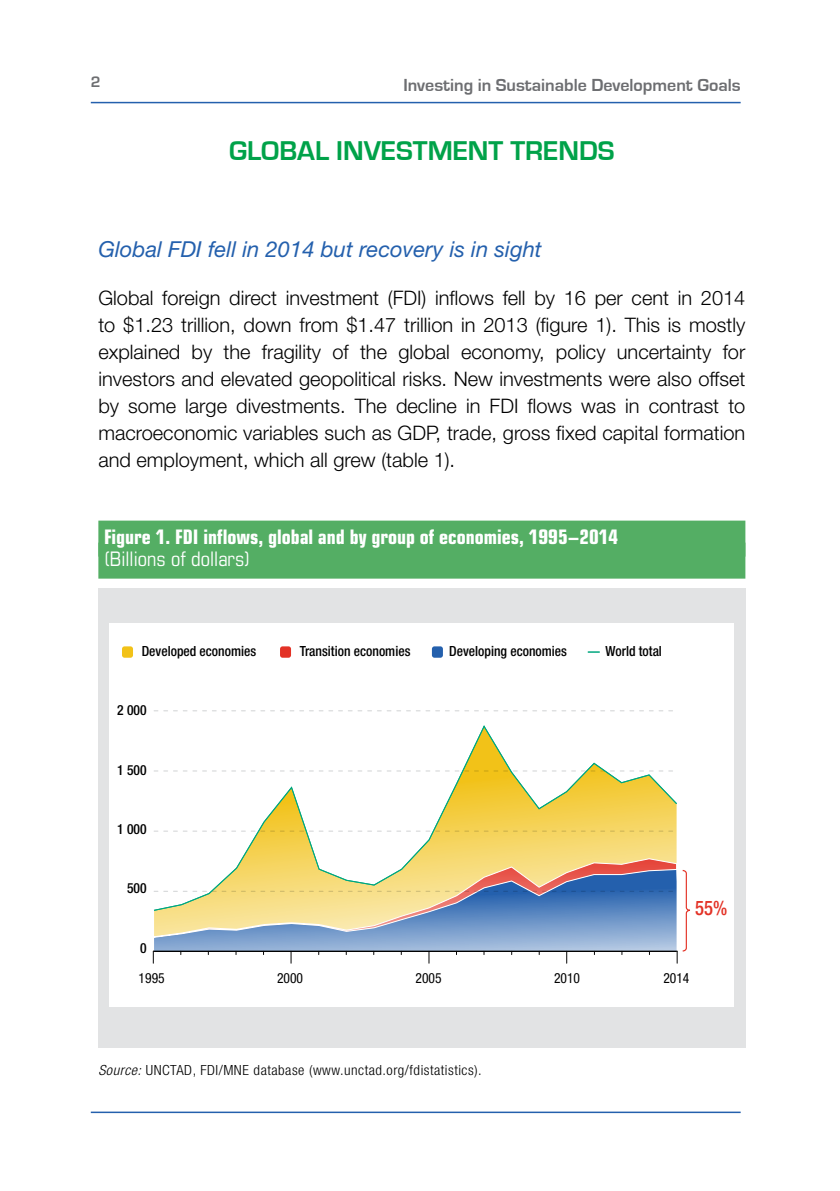
<style>
.page{position:relative;width:840px;height:1191px;background:#fff}
.page>*{position:absolute;margin:0;border:0;box-sizing:border-box;transform-origin:0 0}
.t1{font:700 28px "Eurostile";color:#00a249}
.t2{font:italic 22px "Helvetica Neue LT Std";color:#2460ad}
.t3{font:500 condensed 20.2px "Helvetica Neue LT Std";color:#e33226;scale:.93 1}
.t4{font:300 20px/27px "Helvetica Neue LT Std";color:#000;text-align:justify}
.t5{font:700 condensed 20px "Eurostile LT Std";color:#fff}
.t6{font:condensed 20px "Eurostile LT Std";color:#fff}
.t7{font:700 18px "Eurostile";color:#6d6e71}
.t8{font:500 condensed 14px "Helvetica Neue LT Std";color:#000}
.t9{font:300 condensed 14px "Helvetica Neue LT Std";letter-spacing:.035em;color:#000;scale:1.05 1}
.t10{font:condensed 14px "Helvetica Neue LT Std";color:#000}
.t11{font:600 14px "Eurostile LT Std";color:#6d6e71}
.s1{font-style:italic}
</style>
<div class="page">
<hr style="left:91px;top:102px;width:649px;height:1px;background:#2460ad">
<hr style="left:91px;top:1111px;width:649px;height:2px;background:#2460ad">
<div style="left:98px;top:520px;width:647px;height:36px;background:#54ae64"></div>
<div style="left:98px;top:542px;width:647px;height:36px;background:#54ae64"></div>
<div style="left:98px;top:588px;width:647px;height:459px;background:#e2e3e4"></div>
<div style="left:110px;top:623px;width:623px;height:384px;background:#fff"></div>
<svg style="left:154px;top:710px;width:519px;height:1px"></svg>
<svg style="left:153px;top:870px;width:537px;height:93px"></svg>
<div style="left:122px;top:646px;width:11px;height:11px;background:#f2c218;border-radius:3px"></div>
<div style="left:280px;top:646px;width:11px;height:11px;background:#e33226;border-radius:3px"></div>
<div style="left:431px;top:646px;width:11px;height:11px;background:#2460ad;border-radius:3px"></div>
<svg style="left:588px;top:651px;width:11px;height:2px"></svg>
<svg style="left:153px;top:725px;width:524px;height:186px"></svg>
<p class="t11" style="left:91px;top:73px;width:11px">2</p>
<p class="t7" style="left:403px;top:76px;width:338px">Investing in Sustainable Development Goals</p>
<h1 class="t1" style="left:229px;top:136px;width:387px">GLOBAL INVESTMENT TRENDS</h1>
<p class="t2" style="left:98px;top:235px;width:445px">Global FDI fell in 2014 but recovery is in sight</p>
<p class="t4" style="left:98px;top:284px;width:648px">Global foreign direct investment (FDI) inflows fell by 16 per cent in 2014 to $1.23 trillion, down from $1.47 trillion in 2013 (figure 1). This is mostly explained by the fragility of the global economy, policy uncertainty for investors and elevated geopolitical risks. New investments were also offset by some large divestments. The decline in FDI flows was in contrast to macroeconomic variables such as GDP, trade, gross fixed capital formation and employment, which all grew (table 1).</p>
<p class="t5" style="left:104px;top:524px;width:515px">Figure 1. FDI inflows, global and by group of economies, 1995−2014</p>
<p class="t6" style="left:104px;top:547px;width:147px">(Billions of dollars)</p>
<p class="t8" style="left:142px;top:643px;width:116px">Developed economies</p>
<p class="t8" style="left:299px;top:643px;width:112px">Transition economies</p>
<p class="t8" style="left:449px;top:643px;width:119px">Developing economies</p>
<p class="t8" style="left:605px;top:643px;width:58px">World total</p>
<p class="t8" style="left:117px;top:702px;width:31px">2 000</p>
<p class="t8" style="left:117px;top:761px;width:31px">1 500</p>
<p class="t8" style="left:117px;top:820px;width:31px">1 000</p>
<p class="t8" style="left:127px;top:880px;width:21px">500</p>
<p class="t8" style="left:140px;top:939px;width:8px">0</p>
<p class="t3" style="left:694px;top:895px;width:36px">55%</p>
<p class="t10" style="left:138px;top:969px;width:28px">1995</p>
<p class="t10" style="left:277px;top:969px;width:28px">2000</p>
<p class="t10" style="left:415px;top:969px;width:28px">2005</p>
<p class="t10" style="left:553px;top:969px;width:28px">2010</p>
<p class="t10" style="left:663px;top:969px;width:28px">2014</p>
<p class="t9" style="left:98px;top:1062px;width:366px"><span class="s1">Source:</span> UNCTAD, FDI/MNE database (www.unctad.org/fdistatistics).</p>
</div>
